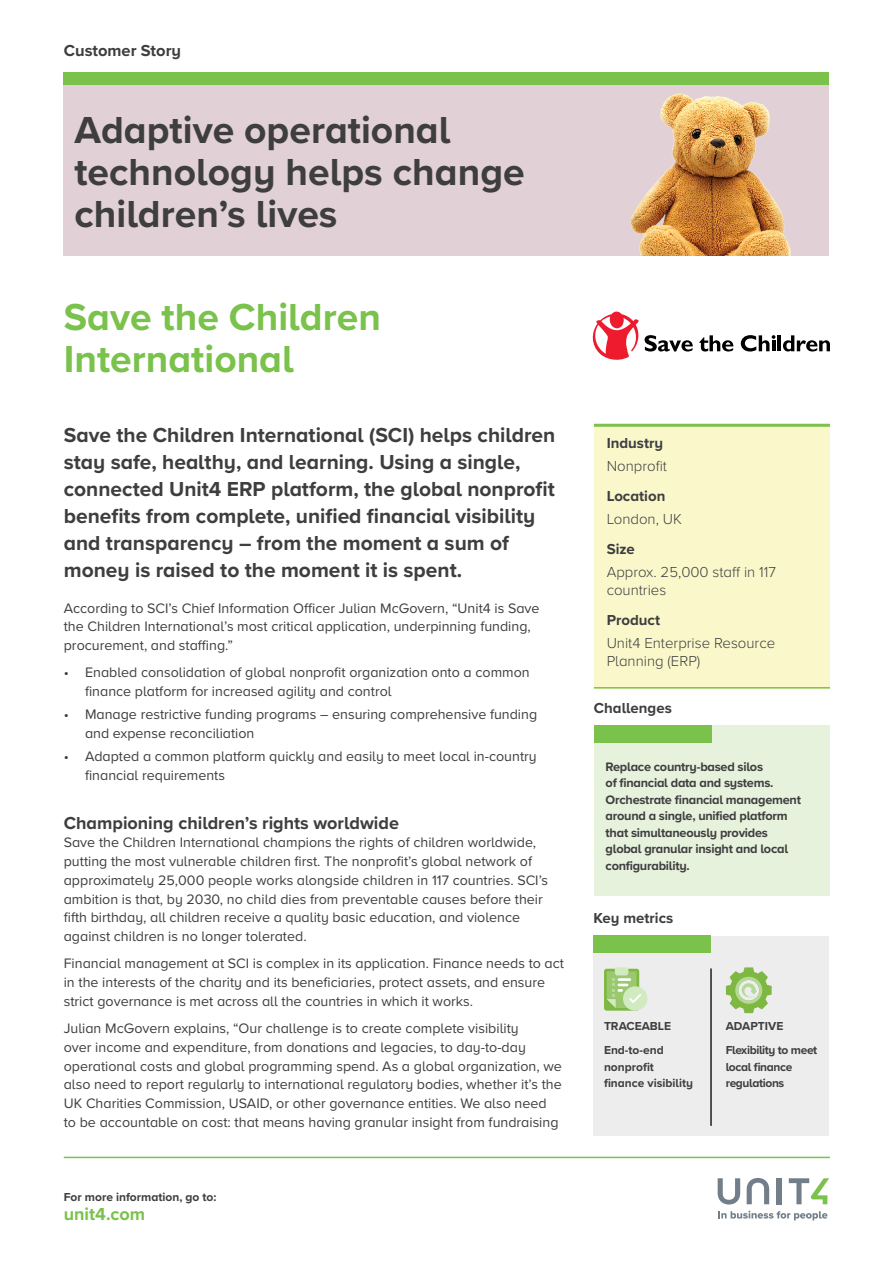
<style>
.page{position:relative;width:893px;height:1263px;background:#fff}
.page>*{position:absolute;margin:0;border:0;box-sizing:border-box;transform-origin:0 0}
.Main_title{font:700 39px/42px "Proxima Nova A";color:#3e3e3f}
.Company_name{font:700 39px/42px "Proxima Nova A";color:#7ac24b}
.TXT_introduction{font:700 21px/27px "Proxima Nova A";color:#3e3e3f}
.Subtitle_2{font:700 18px "Proxima Nova A";color:#3e3e3f}
.t1{font:700 18px "Proxima Nova A";color:#7ac24b}
.t2{font:700 16.5px "Proxima Nova A";color:#3e3e3f}
.t3{font:300 15px/18px "Proxima Nova A";color:#3e3e3f}
.t4{font:700 15px "Proxima Nova A";color:#3e3e3f}
.Body_copy{font:14.25px/18.8px "Proxima Nova A";color:#3e3e3f}
.Tabbed_body_copy{font:14.25px/18.8px "Proxima Nova A";color:#3e3e3f}
.Caption_text_Stats{font:700 12.75px/16.5px "Proxima Nova A";letter-spacing:-.02em;color:#3e3e3f}
.t5{font:700 12px/16.5px "Proxima Nova A";color:#3e3e3f}
.t6{font:700 12px/16.5px "Proxima Nova A";letter-spacing:-.03em;color:#3e3e3f}
</style>
<div class="page">
<div style="left:64px;top:72px;width:765px;height:13px;background:#7ac24b"></div>
<hr style="left:64px;top:1157px;width:766px;height:1px;background:#7ac24b">
<svg style="left:718px;top:1211px;width:109px;height:9px"></svg>
<svg style="left:718px;top:1178px;width:22px;height:26px"></svg>
<svg style="left:747px;top:1178px;width:22px;height:26px"></svg>
<div style="left:777px;top:1178px;width:5px;height:26px;background:#727f8a"></div>
<svg style="left:789px;top:1178px;width:40px;height:26px"></svg>
<div style="left:64px;top:85px;width:765px;height:170px;background:#e1d0d5"></div>
<div style="left:593px;top:936px;width:236px;height:199px;background:#ededee"></div>
<div style="left:593px;top:936px;width:118px;height:17px;background:#7ac24b"></div>
<hr style="left:710px;top:968px;width:2px;height:158px;background:#231f20">
<div style="left:594px;top:424px;width:235px;height:264px;background:#faf8cb"></div>
<hr style="left:594px;top:424px;width:236px;height:3px;background:#7ac24b">
<hr style="left:594px;top:687px;width:236px;height:1px;background:#7ac24b">
<div style="left:594px;top:726px;width:235px;height:170px;background:#e7f2dd"></div>
<div style="left:594px;top:726px;width:117px;height:17px;background:#7ac24b"></div>
<img style="left:630px;top:94px;width:160px;height:161px">
<svg style="left:699px;top:335px;width:34px;height:16px"></svg>
<svg style="left:741px;top:335px;width:34px;height:16px"></svg>
<hr style="left:778px;top:335px;width:3px;height:16px;background:#000">
<svg style="left:783px;top:335px;width:47px;height:16px"></svg>
<svg style="left:593px;top:311px;width:100px;height:49px"></svg>
<div style="left:604px;top:969px;width:35px;height:42px;background:#7eb843;border-radius:3px"></div>
<div style="left:623px;top:986px;width:24px;height:25px;background:#d1eac0;border-radius:50%"></div>
<svg style="left:607px;top:967px;width:34px;height:41px"></svg>
<svg style="left:726px;top:967px;width:46px;height:46px"></svg>
<p class="t2" style="left:64px;top:38px;width:119px">Customer Story</p>
<p class="Main_title" style="left:74px;top:108px;width:452px">Adaptive operational technology helps change children’s lives</p>
<p class="Company_name" style="left:64px;top:295px;width:319px">Save the Children<br>International</p>
<p class="TXT_introduction" style="left:64px;top:421px;width:493px">Save the Children International (SCI) helps children stay safe, healthy, and learning. Using a single, connected Unit4 ERP platform, the global nonprofit benefits from complete, unified financial visibility and transparency – from the moment a sum of money is raised to the moment it is spent.</p>
<p class="Body_copy" style="left:64px;top:598px;width:477px">According to SCI’s Chief Information Officer Julian McGovern, “Unit4 is Save the Children International’s most critical application, underpinning funding, procurement, and staffing.”</p>
<p class="Tabbed_body_copy" style="left:85px;top:663px;width:446px;text-indent:-21px">• Enabled consolidation of global nonprofit organization onto a common finance platform for increased agility and control</p>
<p class="Tabbed_body_copy" style="left:85px;top:704px;width:454px;text-indent:-21px">• Manage restrictive funding programs – ensuring comprehensive funding and expense reconciliation</p>
<p class="Tabbed_body_copy" style="left:85px;top:746px;width:453px;text-indent:-21px">• Adapted a common platform quickly and easily to meet local in-country financial requirements</p>
<p class="Subtitle_2" style="left:64px;top:809px;width:337px">Championing children’s rights worldwide</p>
<p class="Body_copy" style="left:64px;top:832px;width:486px">Save the Children International champions the rights of children worldwide, putting the most vulnerable children first. The nonprofit’s global network of approximately 25,000 people works alongside children in 117 countries. SCI’s ambition is that, by 2030, no child dies from preventable causes before their fifth birthday, all children receive a quality basic education, and violence against children is no longer tolerated.</p>
<p class="Body_copy" style="left:64px;top:953px;width:502px">Financial management at SCI is complex in its application. Finance needs to act in the interests of the charity and its beneficiaries, protect assets, and ensure strict governance is met across all the countries in which it works.</p>
<p class="Body_copy" style="left:64px;top:1018px;width:500px">Julian McGovern explains, “Our challenge is to create complete visibility<br>over income and expenditure, from donations and legacies, to day-to-day operational costs and global programming spend. As a global organization, we also need to report regularly to international regulatory bodies, whether it’s the UK Charities Commission, USAID, or other governance entities. We also need to be accountable on cost: that means having granular insight from fundraising</p>
<p class="t5" style="left:64px;top:1188px;width:154px">For more information, go to:</p>
<p class="t1" style="left:64px;top:1201px;width:83px">unit4.com</p>
<p class="t4" style="left:607px;top:432px;width:58px">Industry</p>
<p class="t3" style="left:607px;top:456px;width:62px">Nonprofit</p>
<p class="t4" style="left:607px;top:485px;width:60px">Location</p>
<p class="t3" style="left:607px;top:509px;width:77px">London, UK</p>
<p class="t4" style="left:607px;top:538px;width:30px">Size</p>
<p class="t3" style="left:607px;top:562px;width:171px">Approx. 25,000 staff in 117 countries</p>
<p class="t4" style="left:607px;top:609px;width:55px">Product</p>
<p class="t3" style="left:607px;top:633px;width:170px">Unit4 Enterprise Resource<br>Planning (ERP)</p>
<p class="t4" style="left:594px;top:697px;width:79px">Challenges</p>
<p class="Caption_text_Stats" style="left:606px;top:758px;width:197px">Replace country-based silos<br>of financial data and systems.<br>Orchestrate financial management around a single, unified platform that simultaneously provides global granular insight and local configurability.</p>
<p class="t4" style="left:593px;top:907px;width:81px">Key metrics</p>
<p class="t5" style="left:604px;top:1017px;width:69px">TRACEABLE</p>
<p class="t5" style="left:726px;top:1017px;width:59px">ADAPTIVE</p>
<p class="t5" style="left:604px;top:1042px;width:91px">End-to-end nonprofit finance visibility</p>
<p class="t6" style="left:726px;top:1042px;width:93px">Flexibility to meet local finance regulations</p>
</div>
